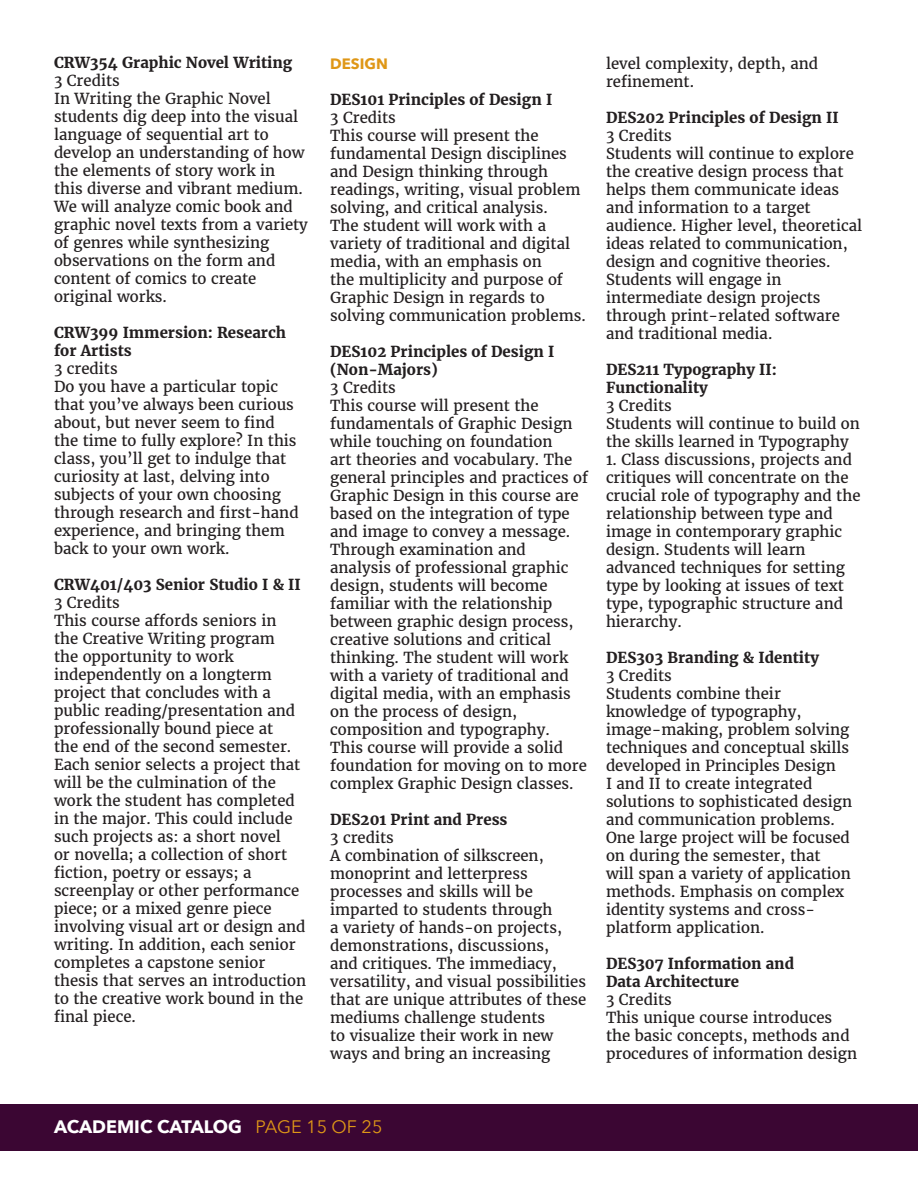
<style>
.page{position:relative;width:918px;height:1188px;background:#fff}
.page>*{position:absolute;margin:0;border:0;box-sizing:border-box;transform-origin:0 0}
.t1{font:700 18px "Avenir Next";color:#fff}
.t2{font:15px/18px "Merriweather";color:#231f20}
.t3{font:700 15px/18px "Merriweather";color:#231f20}
.t4{font:700 15px "Avenir Next";color:#df9717}
.s1{font-weight:400;color:#df9717}
</style>
<div class="page">
<div style="left:0;top:1104px;width:918px;height:47px;background:#3b0633"></div>
<p class="t3" style="left:54px;top:54px;width:240px">CRW354 Graphic Novel Writing</p>
<p class="t2" style="left:54px;top:72px;width:67px">3 Credits</p>
<p class="t2" style="left:54px;top:90px;width:255px">In Writing the Graphic Novel students dig deep into the visual language of sequential art to develop an understanding of how the elements of story work in<br>this diverse and vibrant medium.<br>We will analyze comic book and graphic novel texts from a variety of genres while synthesizing observations on the form and content of comics to create original works.</p>
<p class="t3" style="left:54px;top:324px;width:234px">CRW399 Immersion: Research for Artists</p>
<p class="t2" style="left:54px;top:360px;width:65px">3 credits</p>
<p class="t2" style="left:54px;top:378px;width:246px">Do you have a particular topic that you’ve always been curious about, but never seem to find the time to fully explore? In this class, you’ll get to indulge that curiosity at last, delving into subjects of your own choosing through research and first-hand experience, and bringing them back to your own work.</p>
<p class="t3" style="left:54px;top:576px;width:248px">CRW401/403 Senior Studio I &amp; II</p>
<p class="t2" style="left:54px;top:594px;width:67px">3 Credits</p>
<p class="t2" style="left:54px;top:612px;width:254px">This course affords seniors in<br>the Creative Writing program<br>the opportunity to work independently on a longterm project that concludes with a public reading/presentation and professionally bound piece at<br>the end of the second semester.<br>Each senior selects a project that will be the culmination of the work the student has completed in the major. This could include such projects as: a short novel<br>or novella; a collection of short fiction, poetry or essays; a screenplay or other performance piece; or a mixed genre piece involving visual art or design and writing. In addition, each senior completes a capstone senior thesis that serves an introduction to the creative work bound in the final piece.</p>
<p class="t4" style="left:330px;top:51px;width:59px">DESIGN</p>
<p class="t3" style="left:330px;top:91px;width:224px">DES101 Principles of Design I</p>
<p class="t2" style="left:330px;top:109px;width:67px">3 Credits</p>
<p class="t2" style="left:330px;top:127px;width:257px">This course will present the fundamental Design disciplines and Design thinking through readings, writing, visual problem solving, and critical analysis.<br>The student will work with a variety of traditional and digital media, with an emphasis on<br>the multiplicity and purpose of<br>Graphic Design in regards to solving communication problems.</p>
<p class="t3" style="left:330px;top:343px;width:226px">DES102 Principles of Design I (Non-Majors)</p>
<p class="t2" style="left:330px;top:379px;width:67px">3 Credits</p>
<p class="t2" style="left:330px;top:397px;width:259px">This course will present the fundamentals of Graphic Design while touching on foundation<br>art theories and vocabulary. The general principles and practices of<br>Graphic Design in this course are based on the integration of type and image to convey a message.<br>Through examination and analysis of professional graphic design, students will become familiar with the relationship between graphic design process, creative solutions and critical thinking. The student will work with a variety of traditional and digital media, with an emphasis on the process of design, composition and typography.<br>This course will provide a solid foundation for moving on to more complex Graphic Design classes.</p>
<p class="t3" style="left:330px;top:811px;width:179px">DES201 Print and Press</p>
<p class="t2" style="left:330px;top:829px;width:65px">3 credits</p>
<p class="t2" style="left:330px;top:847px;width:258px">A combination of silkscreen, monoprint and letterpress processes and skills will be imparted to students through<br>a variety of hands-on projects, demonstrations, discussions,<br>and critiques. The immediacy, versatility, and visual possibilities that are unique attributes of these mediums challenge students<br>to visualize their work in new ways and bring an increasing</p>
<p class="t2" style="left:606px;top:55px;width:214px">level complexity, depth, and refinement.</p>
<p class="t3" style="left:606px;top:109px;width:234px">DES202 Principles of Design II</p>
<p class="t2" style="left:606px;top:127px;width:67px">3 Credits</p>
<p class="t2" style="left:606px;top:145px;width:258px">Students will continue to explore the creative design process that helps them communicate ideas and information to a target audience. Higher level, theoretical ideas related to communication, design and cognitive theories.<br>Students will engage in intermediate design projects through print-related software and traditional media.</p>
<p class="t3" style="left:606px;top:361px;width:172px">DES211 Typography II:<br>Functionality</p>
<p class="t2" style="left:606px;top:397px;width:67px">3 Credits</p>
<p class="t2" style="left:606px;top:415px;width:255px">Students will continue to build on the skills learned in Typography</p>
<p class="t2" style="left:606px;top:451px;width:256px">1. Class discussions, projects and critiques will concentrate on the crucial role of typography and the relationship between type and image in contemporary graphic design. Students will learn advanced techniques for setting type by looking at issues of text type, typographic structure and hierarchy.</p>
<p class="t3" style="left:606px;top:649px;width:214px">DES303 Branding &amp; Identity</p>
<p class="t2" style="left:606px;top:667px;width:67px">3 Credits</p>
<p class="t2" style="left:606px;top:685px;width:248px">Students combine their knowledge of typography, image-making, problem solving techniques and conceptual skills developed in Principles Design<br>I and II to create integrated solutions to sophisticated design and communication problems.<br>One large project will be focused on during the semester, that will span a variety of application methods. Emphasis on complex identity systems and cross&shy;platform application.</p>
<p class="t3" style="left:606px;top:955px;width:190px">DES307 Information and</p>
<p class="t3" style="left:606px;top:973px;width:135px">Data Architecture</p>
<p class="t2" style="left:606px;top:991px;width:67px">3 Credits</p>
<p class="t2" style="left:606px;top:1009px;width:253px">This unique course introduces the basic concepts, methods and procedures of information design</p>
<p class="t1" style="left:54px;top:1111px;width:330px">ACADEMIC CATALOG <span class="s1">PAGE 15 OF 25</span></p>
</div>
